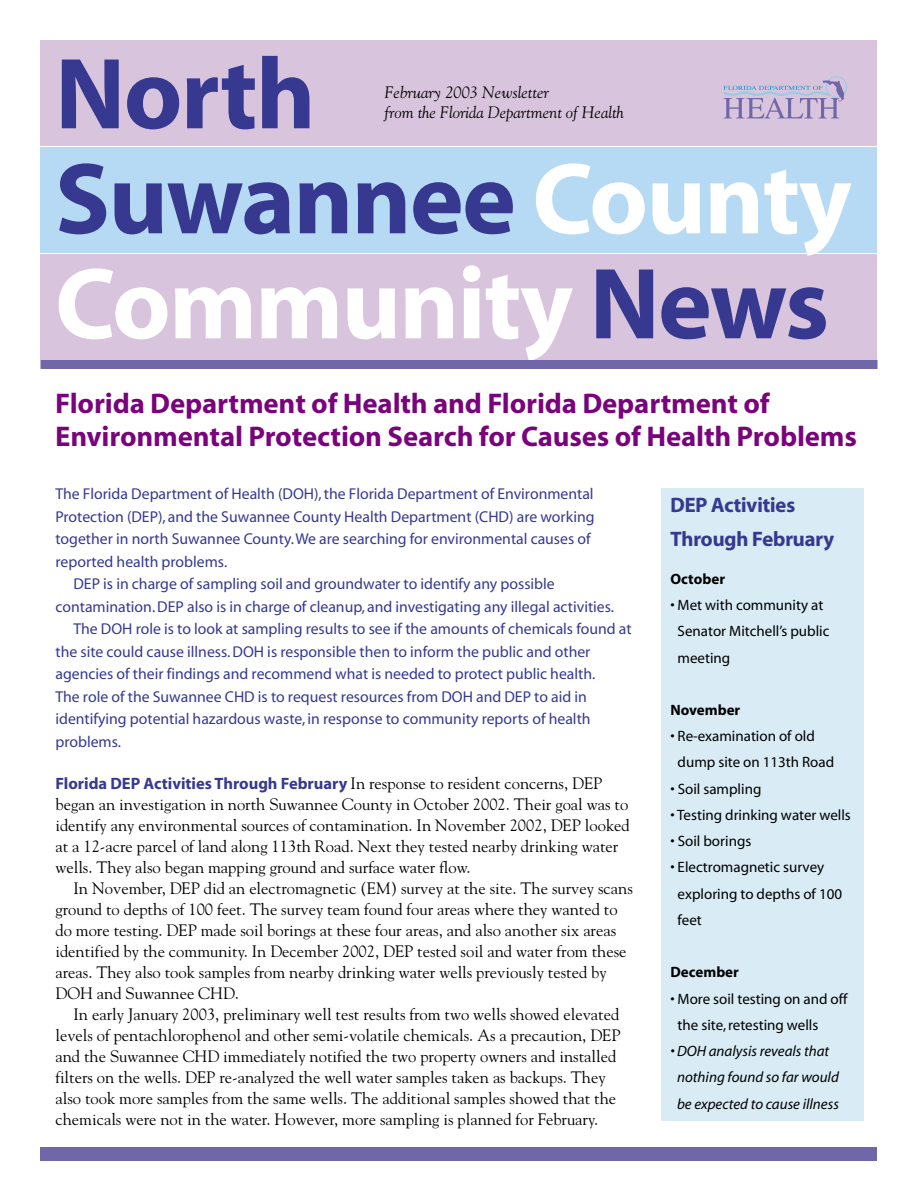
<style>
.page{position:relative;width:918px;height:1188px;background:#fff}
.page>*{position:absolute;margin:0;border:0;box-sizing:border-box;transform-origin:0 0}
.t1{font:102px/105px "Myriad Headline";color:#36398f}
.t2{font:28.5px/33px "Myriad Headline";letter-spacing:.015em;color:#79037b}
.t3{font:21px/33.5px "Myriad Headline";color:#36398f}
.t4{font:16.5px/21px "Goudy";color:#000}
.t5{font:700 16.5px "Myriad";color:#36398f}
.t6{font:italic 16.5px/19.8px "Goudy";color:#000}
.t7{font:15.75px "Myriad";color:#36398f}
.t8{font:15px/26.2px "Myriad";color:#000}
.t9{font:italic 15px/26.2px "Myriad";color:#000}
.t10{font:700 15px "Myriad";color:#000}
.s1{color:#fff}
.s2{font-family:"Goudy";font-weight:400;color:#000}
</style>
<div class="page">
<div style="left:40px;top:40px;width:838px;height:106px;background:#d8c4dc"></div>
<div style="left:40px;top:147px;width:838px;height:106px;background:#b7daf4"></div>
<div style="left:40px;top:254px;width:838px;height:106px;background:#d8c4dc"></div>
<div style="left:40px;top:360px;width:838px;height:9px;background:#7067a9"></div>
<div style="left:826px;top:76px;width:21px;height:22px;border:1px solid #98cce6;border-radius:50%"></div>
<svg style="left:723px;top:80px;width:121px;height:38px"></svg>
<div style="left:40px;top:1148px;width:838px;height:13px;background:#7067a9"></div>
<div style="left:662px;top:488px;width:202px;height:632px;background:#d9ebf5"></div>
<h1 class="t1" style="left:56px;top:50px;width:797px">North<br>Suwannee <span class="s1">County<br>Community</span> News</h1>
<p class="t6" style="left:384px;top:84px;width:241px">February 2003 Newsletter<br>from the Florida Department of Health</p>
<h2 class="t2" style="left:56px;top:389px;width:803px">Florida Department of Health and Florida Department of<br>Environmental Protection Search for Causes of Health Problems</h2>
<p class="t7" style="left:55px;top:488px;width:540px">The Florida Department of Health (DOH), the Florida Department of Environmental</p>
<p class="t7" style="left:55px;top:511px;width:541px">Protection (DEP), and the Suwannee County Health Department (CHD) are working</p>
<p class="t7" style="left:55px;top:533px;width:537px">together in north Suwannee County.We are searching for environmental causes of</p>
<p class="t7" style="left:55px;top:556px;width:173px">reported health problems.</p>
<p class="t7" style="left:73px;top:578px;width:483px">DEP is in charge of sampling soil and groundwater to identify any possible</p>
<p class="t7" style="left:55px;top:601px;width:560px">contamination. DEP also is in charge of cleanup, and investigating any illegal activities.</p>
<p class="t7" style="left:73px;top:623px;width:560px">The DOH role is to look at sampling results to see if the amounts of chemicals found at</p>
<p class="t7" style="left:55px;top:646px;width:536px">the site could cause illness. DOH is responsible then to inform the public and other</p>
<p class="t7" style="left:55px;top:668px;width:541px">agencies of their findings and recommend what is needed to protect public health.</p>
<p class="t7" style="left:55px;top:691px;width:533px">The role of the Suwannee CHD is to request resources from DOH and DEP to aid in</p>
<p class="t7" style="left:55px;top:713px;width:537px">identifying potential hazardous waste, in response to community reports of health</p>
<p class="t7" style="left:55px;top:736px;width:67px">problems.</p>
<p class="t5" style="left:55px;top:777px;width:548px">Florida DEP Activities Through February <span class="s2">In response to resident concerns, DEP</span></p>
<p class="t4" style="left:55px;top:795px;width:576px">began an investigation in north Suwannee County in October 2002. Their goal was to identify any environmental sources of contamination. In November 2002, DEP looked at a 12-acre parcel of land along 113th Road. Next they tested nearby drinking water wells. They also began mapping ground and surface water flow.</p>
<p class="t4" style="left:55px;top:879px;width:579px;text-indent:18px">In November, DEP did an electromagnetic (EM) survey at the site. The survey scans ground to depths of 100 feet. The survey team found four areas where they wanted to do more testing. DEP made soil borings at these four areas, and also another six areas identified by the community. In December 2002, DEP tested soil and water from these areas. They also took samples from nearby drinking water wells previously tested by DOH and Suwannee CHD.</p>
<p class="t4" style="left:55px;top:1005px;width:567px;text-indent:18px">In early January 2003, preliminary well test results from two wells showed elevated levels of pentachlorophenol and other semi-volatile chemicals. As a precaution, DEP and the Suwannee CHD immediately notified the two property owners and installed filters on the wells. DEP re-analyzed the well water samples taken as backups. They also took more samples from the same wells. The additional samples showed that the chemicals were not in the water. However, more sampling is planned for February.</p>
<p class="t3" style="left:670px;top:490px;width:165px">DEP Activities<br>Through February</p>
<p class="t10" style="left:670px;top:573px;width:56px">October</p>
<p class="t8" style="left:678px;top:593px;width:153px;text-indent:-7px">• Met with community at<br>Senator Mitchell’s public meeting</p>
<p class="t10" style="left:670px;top:704px;width:71px">November</p>
<p class="t8" style="left:678px;top:724px;width:158px;text-indent:-7px">• Re-examination of old dump site on 113th Road</p>
<p class="t8" style="left:670px;top:777px;width:92px">• Soil sampling</p>
<p class="t8" style="left:670px;top:803px;width:182px">• Testing drinking water wells</p>
<p class="t8" style="left:670px;top:829px;width:82px">• Soil borings</p>
<p class="t8" style="left:678px;top:855px;width:166px;text-indent:-7px">• Electromagnetic survey exploring to depths of 100 feet</p>
<p class="t10" style="left:670px;top:967px;width:70px">December</p>
<p class="t8" style="left:678px;top:987px;width:172px;text-indent:-7px">• More soil testing on and off the site, retesting wells</p>
<p class="t9" style="left:677px;top:1039px;width:163px;text-indent:-7px">• DOH analysis reveals that nothing found so far would be expected to cause illness</p>
</div>
